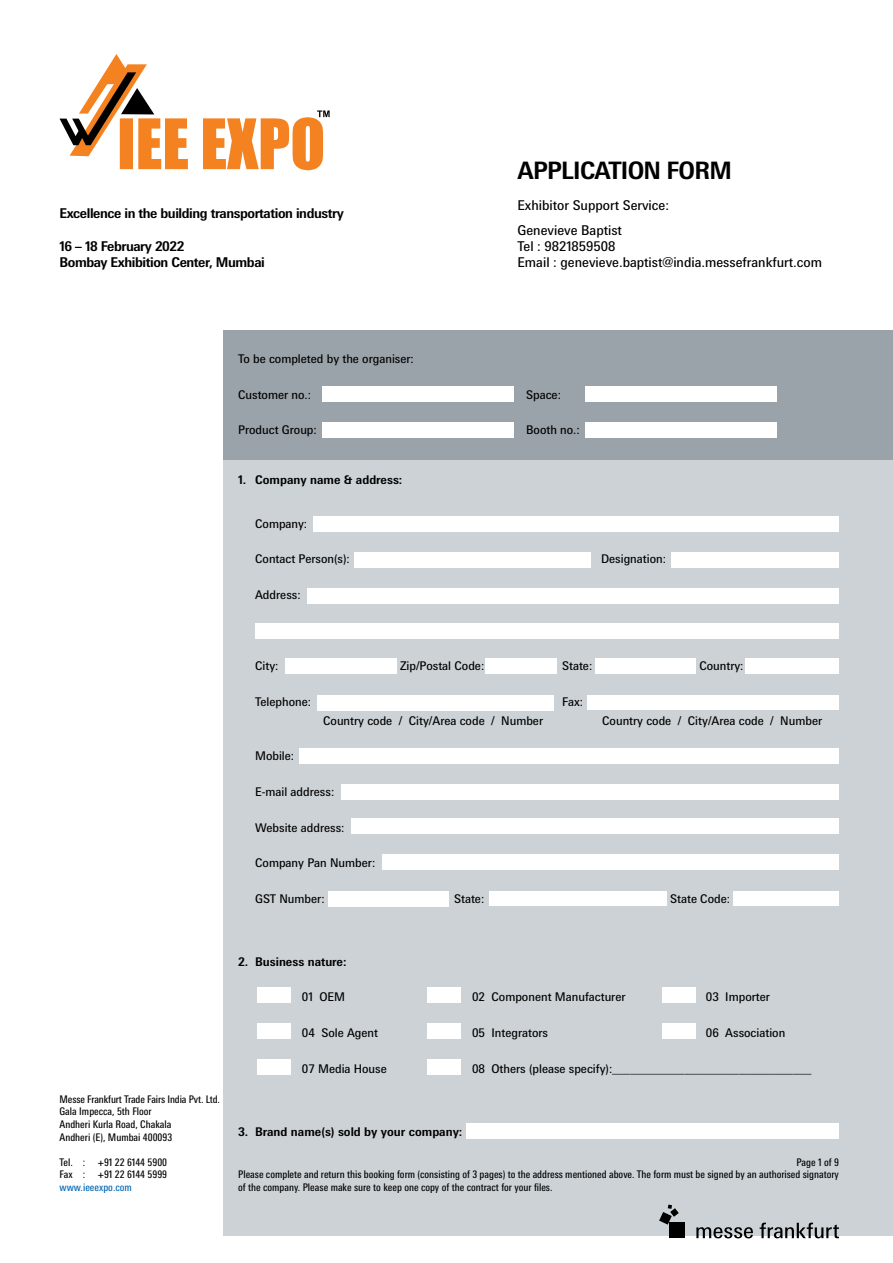
<style>
.page{position:relative;width:893px;height:1263px;background:#fff}
.page>*{position:absolute;margin:0;border:0;box-sizing:border-box;transform-origin:0 0}
.t1{font:700 24px "Messe Univers";letter-spacing:-.03em;color:#000}
.t2{font:13.5px/24.8px "Messe Univers";color:#000}
.t3{font:700 13.5px/16.2px "Messe Univers";letter-spacing:-.03em;color:#000}
.t4{font:12px "Messe Univers";color:#000}
.t5{font:700 12px "Messe Univers";color:#000}
.t6{font:condensed 10.5px/12.6px "Messe Univers";color:#000}
.t7{font:condensed 10.5px "Messe Univers";color:#0066b3}
</style>
<div class="page">
<div style="left:224px;top:330px;width:669px;height:906px;background:#ccd2d6"></div>
<div style="left:224px;top:330px;width:669px;height:130px;background:#9aa3a9"></div>
<div style="left:323px;top:387px;width:191px;height:15px;background:#fff"></div>
<div style="left:323px;top:422px;width:191px;height:16px;background:#fff"></div>
<div style="left:585px;top:387px;width:191px;height:15px;background:#fff"></div>
<div style="left:585px;top:422px;width:191px;height:16px;background:#fff"></div>
<div style="left:669px;top:1223px;width:16px;height:15px;background:#000"></div>
<svg style="left:659px;top:1204px;width:20px;height:20px"></svg>
<svg style="left:696px;top:1227px;width:57px;height:11px"></svg>
<svg style="left:760px;top:1222px;width:79px;height:16px"></svg>
<div style="left:314px;top:517px;width:525px;height:15px;background:#fff"></div>
<div style="left:355px;top:552px;width:236px;height:16px;background:#fff"></div>
<div style="left:672px;top:552px;width:167px;height:16px;background:#fff"></div>
<div style="left:308px;top:588px;width:531px;height:15px;background:#fff"></div>
<div style="left:255px;top:624px;width:584px;height:15px;background:#fff"></div>
<div style="left:318px;top:695px;width:236px;height:15px;background:#fff"></div>
<div style="left:588px;top:695px;width:251px;height:15px;background:#fff"></div>
<div style="left:300px;top:748px;width:539px;height:15px;background:#fff"></div>
<div style="left:351px;top:819px;width:488px;height:15px;background:#fff"></div>
<div style="left:342px;top:784px;width:497px;height:15px;background:#fff"></div>
<div style="left:467px;top:1123px;width:372px;height:15px;background:#fff"></div>
<div style="left:285px;top:658px;width:111px;height:16px;background:#fff"></div>
<div style="left:486px;top:658px;width:71px;height:16px;background:#fff"></div>
<div style="left:746px;top:658px;width:93px;height:16px;background:#fff"></div>
<div style="left:595px;top:658px;width:101px;height:16px;background:#fff"></div>
<div style="left:382px;top:854px;width:457px;height:15px;background:#fff"></div>
<div style="left:257px;top:988px;width:34px;height:15px;background:#fff"></div>
<div style="left:427px;top:988px;width:34px;height:15px;background:#fff"></div>
<div style="left:662px;top:988px;width:34px;height:15px;background:#fff"></div>
<div style="left:257px;top:1023px;width:34px;height:15px;background:#fff"></div>
<div style="left:427px;top:1023px;width:34px;height:15px;background:#fff"></div>
<div style="left:662px;top:1023px;width:34px;height:15px;background:#fff"></div>
<div style="left:257px;top:1059px;width:34px;height:15px;background:#fff"></div>
<div style="left:427px;top:1059px;width:34px;height:15px;background:#fff"></div>
<div style="left:328px;top:891px;width:121px;height:15px;background:#fff"></div>
<div style="left:489px;top:891px;width:178px;height:15px;background:#fff"></div>
<div style="left:733px;top:891px;width:106px;height:15px;background:#fff"></div>
<svg style="left:60px;top:54px;width:270px;height:116px"></svg>
<p class="t3" style="left:60px;top:205px;width:286px">Excellence in the building transportation industry</p>
<p class="t3" style="left:60px;top:237px;width:207px">16 – 18 February 2022<br>Bombay Exhibition Center, Mumbai</p>
<h1 class="t1" style="left:517px;top:156px;width:216px">APPLICATION FORM</h1>
<p class="t2" style="left:517px;top:193px;width:153px">Exhibitor Support Service:<br>Genevieve Baptist</p>
<p class="t2" style="left:517px;top:238px;width:306px;line-height:16.2px">Tel : 9821859508<br>Email : genevieve.baptist@india.messefrankfurt.com</p>
<p class="t4" style="left:238px;top:351px;width:177px">To be completed by the organiser:</p>
<p class="t4" style="left:238px;top:387px;width:74px">Customer no.:</p>
<p class="t4" style="left:526px;top:387px;width:36px">Space:</p>
<p class="t4" style="left:238px;top:423px;width:80px">Product Group:</p>
<p class="t4" style="left:526px;top:423px;width:55px">Booth no.:</p>
<p class="t5" style="left:238px;top:473px;width:166px">1. Company name &amp; address:</p>
<p class="t4" style="left:255px;top:516px;width:54px">Company:</p>
<p class="t4" style="left:255px;top:551px;width:96px">Contact Person(s):</p>
<p class="t4" style="left:601px;top:551px;width:66px">Designation:</p>
<p class="t4" style="left:255px;top:587px;width:47px">Address:</p>
<p class="t4" style="left:255px;top:658px;width:25px">City:</p>
<p class="t4" style="left:400px;top:658px;width:86px">Zip/Postal Code:</p>
<p class="t4" style="left:562px;top:658px;width:32px">State:</p>
<p class="t4" style="left:699px;top:658px;width:46px">Country:</p>
<p class="t4" style="left:255px;top:694px;width:57px">Telephone:</p>
<p class="t4" style="left:562px;top:694px;width:23px">Fax:</p>
<p class="t4" style="left:323px;top:713px;width:221px">Country code / City/Area code / Number</p>
<p class="t4" style="left:602px;top:713px;width:221px">Country code / City/Area code / Number</p>
<p class="t4" style="left:255px;top:748px;width:41px">Mobile:</p>
<p class="t4" style="left:255px;top:784px;width:81px">E-mail address:</p>
<p class="t4" style="left:255px;top:820px;width:91px">Website address:</p>
<p class="t4" style="left:255px;top:855px;width:122px">Company Pan Number:</p>
<p class="t4" style="left:255px;top:891px;width:71px">GST Number:</p>
<p class="t4" style="left:454px;top:891px;width:32px">State:</p>
<p class="t4" style="left:670px;top:891px;width:61px">State Code:</p>
<p class="t6" style="left:60px;top:1092px;width:162px">Messe Frankfurt Trade Fairs India Pvt. Ltd.<br>Gala Impecca, 5th Floor<br>Andheri Kurla Road, Chakala<br>Andheri (E), Mumbai 400093</p>
<p class="t6" style="left:60px;top:1155px;width:109px">Tel. : +91 22 6144 5900<br>Fax : +91 22 6144 5999</p>
<p class="t7" style="left:60px;top:1181px;width:74px">www.ieeexpo.com</p>
<p class="t5" style="left:238px;top:954px;width:110px">2. Business nature:</p>
<p class="t4" style="left:302px;top:990px;width:45px">01 OEM</p>
<p class="t4" style="left:472px;top:990px;width:155px">02 Component Manufacturer</p>
<p class="t4" style="left:706px;top:990px;width:66px">03 Importer</p>
<p class="t4" style="left:302px;top:1025px;width:78px">04 Sole Agent</p>
<p class="t4" style="left:472px;top:1025px;width:78px">05 Integrators</p>
<p class="t4" style="left:706px;top:1025px;width:81px">06 Association</p>
<p class="t4" style="left:302px;top:1061px;width:86px">07 Media House</p>
<p class="t4" style="left:472px;top:1061px;width:341px">08 Others (please specify):_________________________________</p>
<p class="t5" style="left:238px;top:1124px;width:226px">3. Brand name(s) sold by your company:</p>
<p class="t6" style="left:238px;top:1155px;width:602px;text-align:justify;text-indent:558px">Page 1 of 9<br>Please complete and return this booking form (consisting of 3 pages) to the address mentioned above. The form must be signed by an authorised signatory of the company. Please make sure to keep one copy of the contract for your files.</p>
</div>
